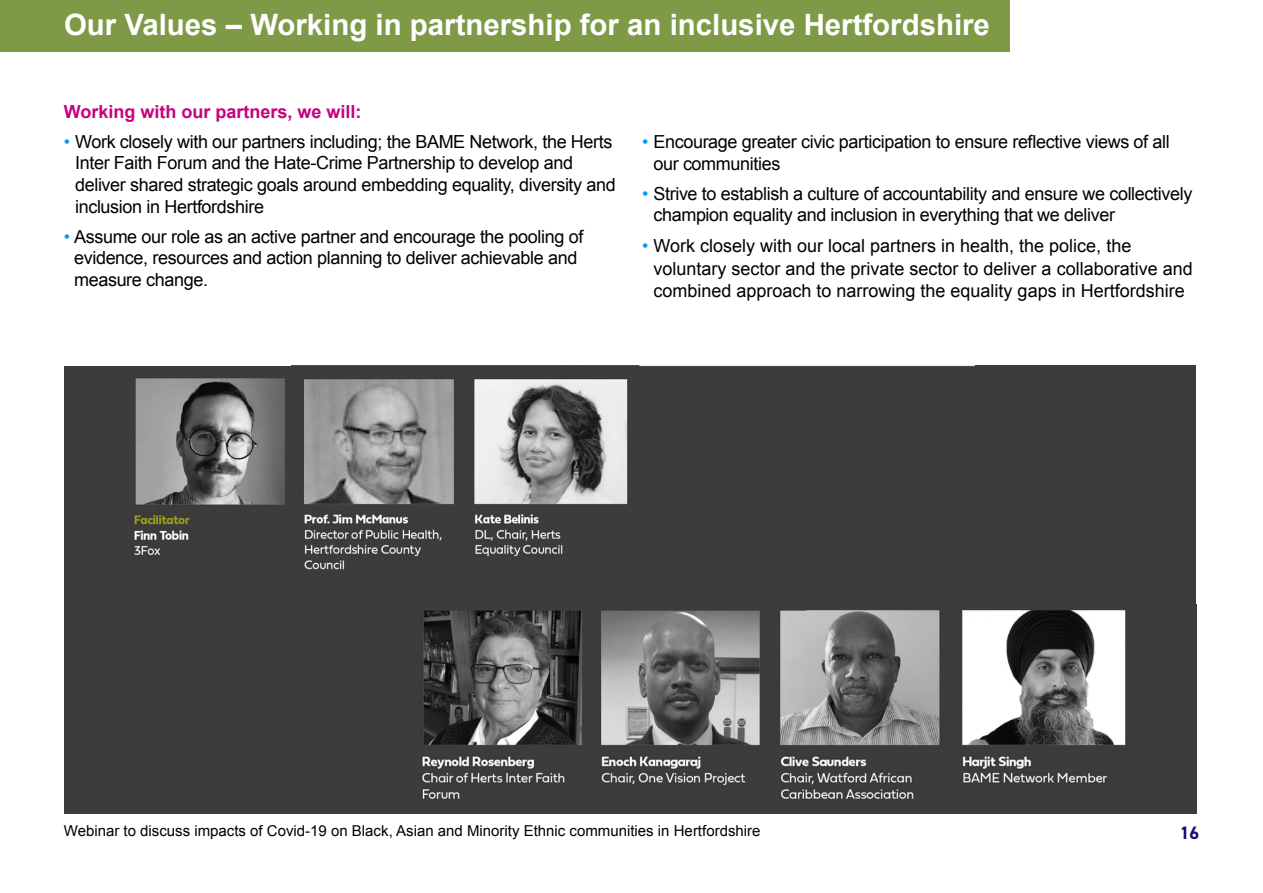
<style>
.page{position:relative;width:1263px;height:893px;background:#fff}
.page>*{position:absolute;margin:0;border:0;box-sizing:border-box;transform-origin:0 0}
.body_bold_233{font:700 29.4px "Arial";color:#fff}
.body{font:18px/21.6px "Arial";letter-spacing:-.02em;color:#000}
.first_para_16_Arial{font:18px/22.5px "Arial";color:#000}
.body-2{font:700 18px "Arial";color:#c8017d}
.t1{font:700 18px "DIN2014";color:#210971}
.t2{font:15px "Arial";color:#000}
.s1{color:#009fe3}
</style>
<div class="page">
<div style="left:0;top:0;width:1010px;height:52px;background:#7f9a47"></div>
<div style="left:460px;top:366px;width:736px;height:241px;background:#3b3b3b"></div>
<img style="left:474px;top:366px;width:501px;height:191px">
<img style="left:64px;top:605px;width:706px;height:208px">
<img style="left:770px;top:607px;width:177px;height:206px">
<img style="left:947px;top:607px;width:249px;height:206px">
<img style="left:64px;top:366px;width:227px;height:239px">
<img style="left:291px;top:366px;width:174px;height:241px">
<p class="body_bold_233" style="left:64px;top:6px;width:927px">Our Values – Working in partnership for an inclusive Hertfordshire</p>
<p class="body-2" style="left:64px;top:100px;width:299px">Working with our partners, we will:</p>
<p class="body" style="left:75px;top:131px;width:542px;text-indent:-11px"><span class="s1">•</span> Work closely with our partners including; the BAME Network, the Herts Inter Faith Forum and the Hate-Crime Partnership to develop and deliver shared strategic goals around embedding equality, diversity and inclusion in Hertfordshire</p>
<p class="body" style="left:74px;top:226px;width:511px;text-indent:-10px"><span class="s1">•</span> Assume our role as an active partner and encourage the pooling of evidence, resources and action planning to deliver achievable and measure change.</p>
<p class="body" style="left:653px;top:131px;width:518px;text-indent:-11px"><span class="s1">•</span> Encourage greater civic participation to ensure reflective views of all our communities</p>
<p class="body" style="left:653px;top:183px;width:540px;text-indent:-11px"><span class="s1">•</span> Strive to establish a culture of accountability and ensure we collectively champion equality and inclusion in everything that we deliver</p>
<p class="first_para_16_Arial" style="left:642px;top:235px;width:491px"><span class="s1">•</span> Work closely with our local partners in health, the police, the</p>
<p class="first_para_16_Arial" style="left:653px;top:258px;width:541px">voluntary sector and the private sector to deliver a collaborative and combined approach to narrowing the equality gaps in Hertfordshire</p>
<p class="t2" style="left:64px;top:821px;width:698px">Webinar to discuss impacts of Covid-19 on Black, Asian and Minority Ethnic communities in Hertfordshire</p>
<p class="t1" style="left:1180px;top:821px;width:21px">16</p>
</div>
